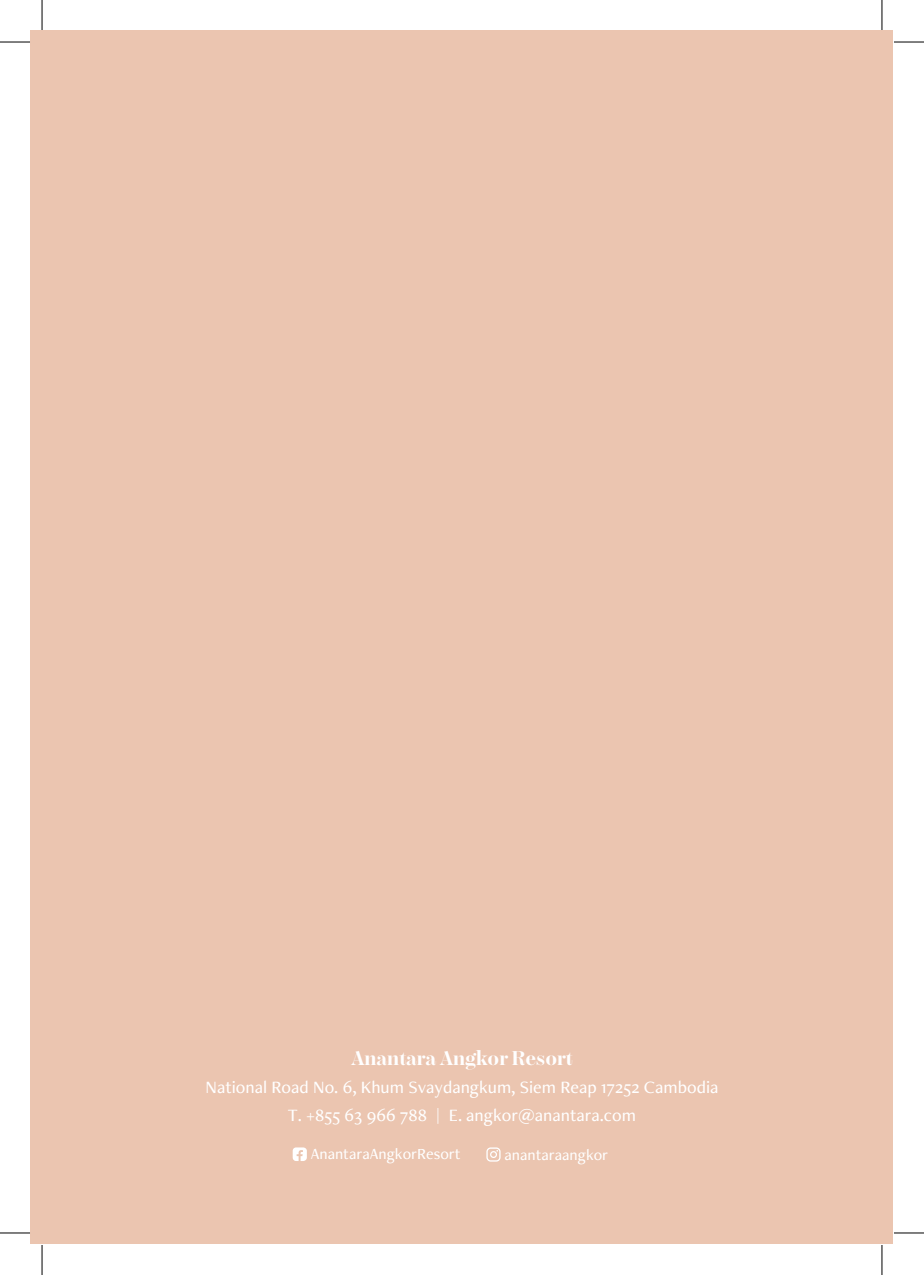
<style>
.page{position:relative;width:924px;height:1275px;background:#fff}
.page>*{position:absolute;margin:0;border:0;box-sizing:border-box;transform-origin:0 0}
.t1{font:700 20px "Chamberi Display";color:#fff}
.t2{font:500 18px "Freight Neo Pro";color:#fff}
.t3{font:500 16px "Freight Neo Pro";color:#fff}
</style>
<div class="page">
<div style="left:31px;top:31px;width:861px;height:1213px;background:#ebc5b0"></div>
<svg style="left:486px;top:1147px;width:14px;height:14px"></svg>
<svg style="left:292px;top:1147px;width:15px;height:14px"></svg>
<hr style="left:0;top:42px;width:30px;height:1px;background:#000">
<hr style="left:893px;top:42px;width:30px;height:1px;background:#000">
<hr style="left:0;top:1232px;width:30px;height:1px;background:#000">
<hr style="left:893px;top:1232px;width:30px;height:1px;background:#000">
<hr style="left:42px;top:0;width:1px;height:30px;background:#000">
<hr style="left:42px;top:1245px;width:1px;height:30px;background:#000">
<hr style="left:881px;top:0;width:1px;height:30px;background:#000">
<hr style="left:881px;top:1245px;width:1px;height:30px;background:#000">
<p class="t1" style="left:351px;top:1043px;width:222px">Anantara Angkor Resort</p>
<p class="t2" style="left:205px;top:1075px;width:514px">National Road No. 6, Khum Svaydangkum, Siem Reap 17252 Cambodia</p>
<p class="t2" style="left:288px;top:1103px;width:349px">T. +855 63 966 788 | E. angkor@anantara.com</p>
<p class="t3" style="left:310px;top:1143px;width:151px">AnantaraAngkorResort</p>
<p class="t3" style="left:504px;top:1143px;width:105px">anantaraangkor</p>
</div>
